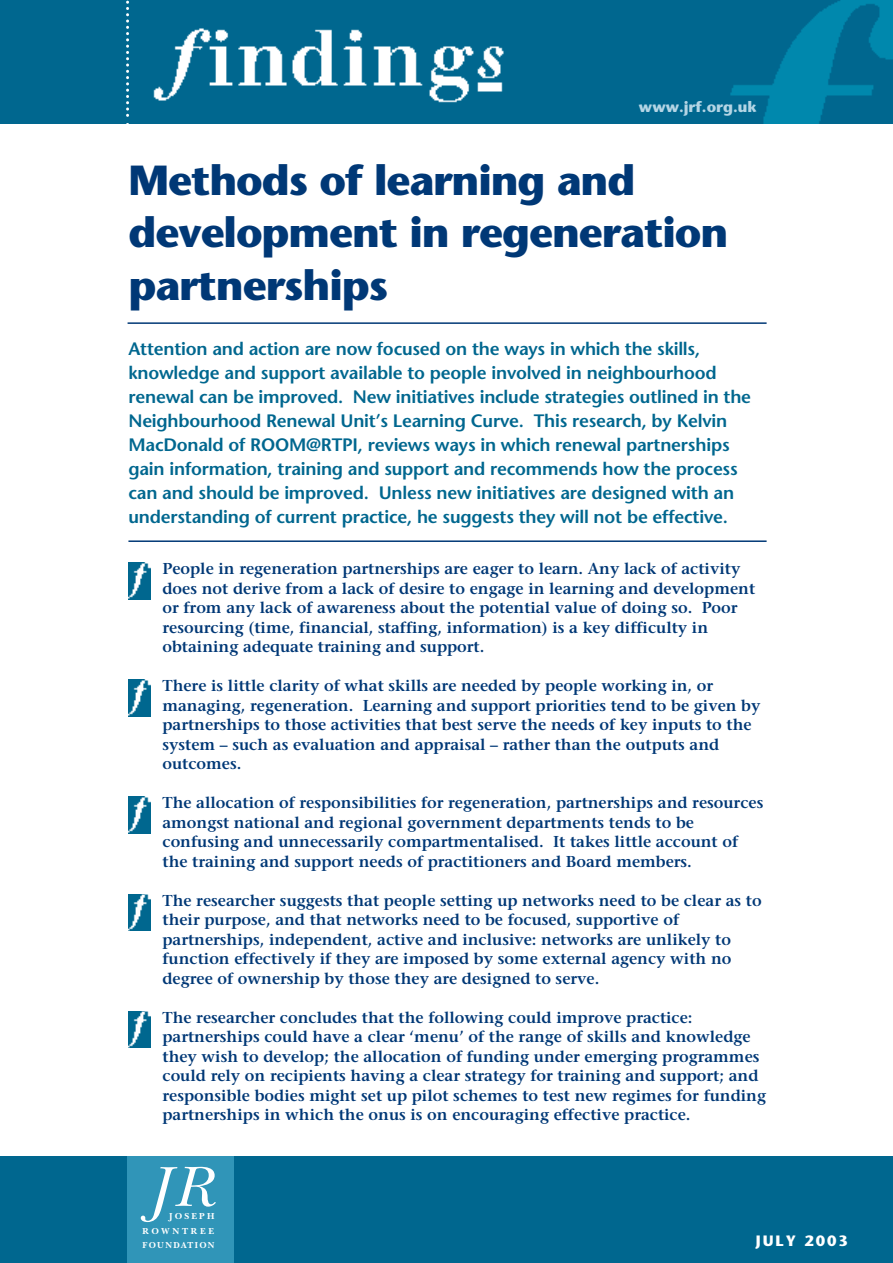
<style>
.page{position:relative;width:893px;height:1263px;background:#fff}
.page>*{position:absolute;margin:0;border:0;box-sizing:border-box;transform-origin:0 0}
.t1{font:700 42px/52.5px "Stone Sans";letter-spacing:-.025em;color:#003876}
.t2{font:600 18px/24px "Stone Sans";letter-spacing:-.01em;color:#00678f}
.t3{font:600 15.75px/19.5px "Stone Serif";color:#003876}
.t4{font:700 15px "Stone Sans";color:#b4d5e5}
.t5{font:700 15px "Stone Sans";letter-spacing:.125em;color:#fff}
.t6{font:700 9px/14.2px "New Baskerville";letter-spacing:.24em;color:#fff;text-align:justify}
</style>
<div class="page">
<div style="left:1px;top:1157px;width:891px;height:106px;background:#00678f"></div>
<div style="left:1px;top:0;width:891px;height:123px;background:#00678f"></div>
<img style="left:730px;top:0;width:162px;height:123px">
<img style="left:153px;top:28px;width:351px;height:75px">
<div style="left:128px;top:1157px;width:106px;height:106px;background:#3095b8"></div>
<svg style="left:141px;top:1167px;width:75px;height:55px"></svg>
<svg style="left:126px;top:0;width:3px;height:124px"></svg>
<img style="left:128px;top:562px;width:22px;height:37px">
<img style="left:128px;top:680px;width:22px;height:36px">
<img style="left:128px;top:894px;width:22px;height:37px">
<img style="left:128px;top:1011px;width:22px;height:37px">
<img style="left:128px;top:796px;width:22px;height:37px">
<hr style="left:128px;top:540px;width:638px;height:2px;background:#003876">
<hr style="left:128px;top:322px;width:638px;height:2px;background:#003876">
<p class="t4" style="left:639px;top:101px;width:119px">www.jrf.org.uk</p>
<h1 class="t1" style="left:128px;top:158px;width:601px">Methods of learning and development in regeneration partnerships</h1>
<p class="t2" style="left:128px;top:339px;width:624px">Attention and action are now focused on the ways in which the skills, knowledge and support available to people involved in neighbourhood renewal can be improved. New initiatives include strategies outlined in the Neighbourhood Renewal Unit’s Learning Curve. This research, by Kelvin MacDonald of ROOM@RTPI, reviews ways in which renewal partnerships gain information, training and support and recommends how the process can and should be improved. Unless new initiatives are designed with an understanding of current practice, he suggests they will not be effective.</p>
<p class="t3" style="left:162px;top:561px;width:594px">People in regeneration partnerships are eager to learn. Any lack of activity does not derive from a lack of desire to engage in learning and development or from any lack of awareness about the potential value of doing so. Poor resourcing (time, financial, staffing, information) is a key difficulty in obtaining adequate training and support.</p>
<p class="t3" style="left:162px;top:678px;width:599px">There is little clarity of what skills are needed by people working in, or managing, regeneration. Learning and support priorities tend to be given by partnerships to those activities that best serve the needs of key inputs to the system – such as evaluation and appraisal – rather than the outputs and outcomes.</p>
<p class="t3" style="left:162px;top:795px;width:602px">The allocation of responsibilities for regeneration, partnerships and resources amongst national and regional government departments tends to be confusing and unnecessarily compartmentalised. It takes little account of the training and support needs of practitioners and Board members.</p>
<p class="t3" style="left:162px;top:892px;width:600px">The researcher suggests that people setting up networks need to be clear as to their purpose, and that networks need to be focused, supportive of partnerships, independent, active and inclusive: networks are unlikely to function effectively if they are imposed by some external agency with no degree of ownership by those they are designed to serve.</p>
<p class="t3" style="left:162px;top:1009px;width:605px">The researcher concludes that the following could improve practice: partnerships could have a clear ‘menu’ of the range of skills and knowledge they wish to develop; the allocation of funding under emerging programmes could rely on recipients having a clear strategy for training and support; and responsible bodies might set up pilot schemes to test new regimes for funding partnerships in which the onus is on encouraging effective practice.</p>
<p class="t6" style="left:143px;top:1210px;width:74px;text-indent:26px">JOSEPH ROWNTREE FOUNDATION</p>
<p class="t5" style="left:755px;top:1234px;width:94px">JULY 2003</p>
</div>
